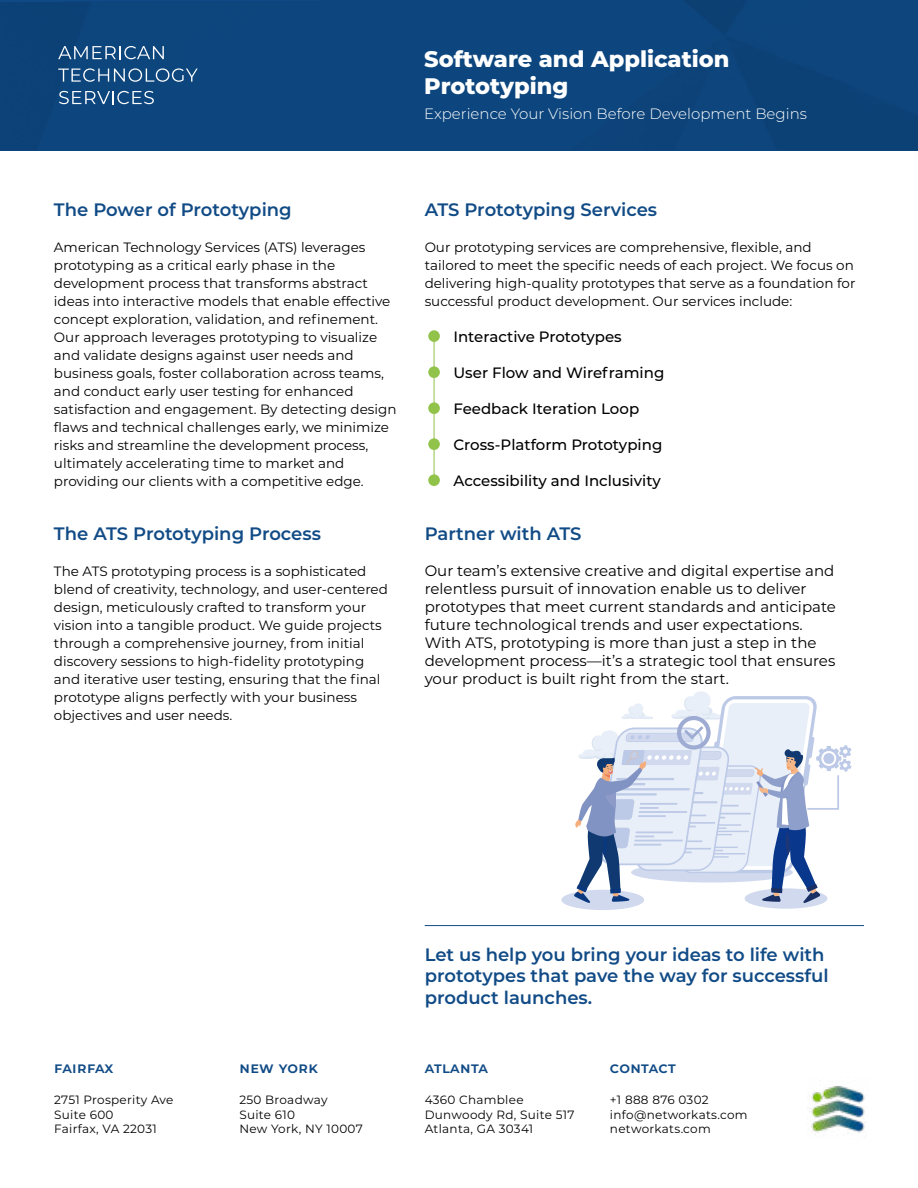
<style>
.page{position:relative;width:918px;height:1188px;background:#fff}
.page>*{position:absolute;margin:0;border:0;box-sizing:border-box;transform-origin:0 0}
.t1{font:800 22.5px/27px "Montserrat";color:#fff}
.t2{font:600 18px/21.6px "Montserrat";color:#114b86}
.t3{font:15px/18px "Montserrat";color:#000}
.t4{font:500 15px "Montserrat";color:#000}
.t5{font:300 15px "Montserrat";color:#fff}
.t6{font:600 15px "Montserrat";letter-spacing:.025em;color:#114b86}
.t7{font:13.5px/18px "Montserrat";color:#000}
.t8{font:12px/14.4px "Montserrat";letter-spacing:.025em;color:#000}
</style>
<div class="page">
<img style="left:809px;top:1086px;width:57px;height:49px">
<div style="left:0;top:0;width:918px;height:151px;background:#0d457e"></div>
<svg style="left:58px;top:46px;width:106px;height:13px"></svg>
<svg style="left:58px;top:68px;width:140px;height:14px;background:#3f6b98"></svg>
<svg style="left:59px;top:91px;width:95px;height:13px"></svg>
<div style="left:428px;top:330px;width:12px;height:12px;background:#91c24a;border-radius:50%"></div>
<div style="left:428px;top:366px;width:12px;height:12px;background:#91c24a;border-radius:50%"></div>
<div style="left:428px;top:402px;width:12px;height:12px;background:#91c24a;border-radius:50%"></div>
<div style="left:428px;top:438px;width:12px;height:12px;background:#91c24a;border-radius:50%"></div>
<div style="left:428px;top:474px;width:12px;height:12px;background:#91c24a;border-radius:50%"></div>
<hr style="left:434px;top:336px;width:1px;height:143px;background:#91c24a">
<hr style="left:425px;top:925px;width:439px;height:1px;background:#114b86">
<div style="left:561px;top:890px;width:83px;height:20px;background:#d0d9ee;border-radius:50%"></div>
<svg style="left:574px;top:691px;width:278px;height:218px"></svg>
<h1 class="t1" style="left:424px;top:44px;width:307px">Software and Application<br>Prototyping</h1>
<h2 class="t2" style="left:54px;top:198px;width:239px">The Power of Prototyping</h2>
<p class="t5" style="left:424px;top:103px;width:384px">Experience Your Vision Before Development Begins</p>
<h2 class="t2" style="left:425px;top:198px;width:234px">ATS Prototyping Services</h2>
<p class="t7" style="left:54px;top:238px;width:344px">American Technology Services (ATS) leverages prototyping as a critical early phase in the development process that transforms abstract ideas into interactive models that enable effective concept exploration, validation, and refinement.<br>Our approach leverages prototyping to visualize and validate designs against user needs and business goals, foster collaboration across teams, and conduct early user testing for enhanced satisfaction and engagement. By detecting design flaws and technical challenges early, we minimize risks and streamline the development process, ultimately accelerating time to market and providing our clients with a competitive edge.</p>
<p class="t7" style="left:425px;top:238px;width:432px">Our prototyping services are comprehensive, flexible, and tailored to meet the specific needs of each project. We focus on delivering high-quality prototypes that serve as a foundation for successful product development. Our services include:</p>
<p class="t4" style="left:453px;top:326px;width:170px">Interactive Prototypes</p>
<p class="t4" style="left:453px;top:362px;width:212px">User Flow and Wireframing</p>
<p class="t4" style="left:453px;top:398px;width:187px">Feedback Iteration Loop</p>
<p class="t4" style="left:453px;top:434px;width:210px">Cross-Platform Prototyping</p>
<p class="t4" style="left:453px;top:470px;width:209px">Accessibility and Inclusivity</p>
<h2 class="t2" style="left:54px;top:522px;width:269px">The ATS Prototyping Process</h2>
<h2 class="t2" style="left:425px;top:522px;width:158px">Partner with ATS</h2>
<p class="t7" style="left:54px;top:562px;width:335px">The ATS prototyping process is a sophisticated blend of creativity, technology, and user-centered design, meticulously crafted to transform your vision into a tangible product. We guide projects through a comprehensive journey, from initial discovery sessions to high-fidelity prototyping and iterative user testing, ensuring that the final prototype aligns perfectly with your business objectives and user needs.</p>
<p class="t3" style="left:425px;top:561px;width:413px">Our team’s extensive creative and digital expertise and relentless pursuit of innovation enable us to deliver prototypes that meet current standards and anticipate future technological trends and user expectations.<br>With ATS, prototyping is more than just a step in the development process—it’s a strategic tool that ensures your product is built right from the start.</p>
<p class="t6" style="left:54px;top:1057px;width:61px">fairfax</p>
<p class="t8" style="left:54px;top:1092px;width:121px">2751 Prosperity Ave<br>Suite 600<br>Fairfax, VA 22031</p>
<p class="t6" style="left:239px;top:1057px;width:80px">new york</p>
<p class="t8" style="left:239px;top:1092px;width:125px">250 Broadway<br>Suite 610<br>New York, NY 10007</p>
<h2 class="t2" style="left:425px;top:943px;width:405px">Let us help you bring your ideas to life with prototypes that pave the way for successful product launches.</h2>
<p class="t6" style="left:425px;top:1057px;width:65px">atlanta</p>
<p class="t8" style="left:425px;top:1092px;width:151px">4360 Chamblee<br>Dunwoody Rd, Suite 517<br>Atlanta, GA 30341</p>
<p class="t6" style="left:610px;top:1057px;width:67px">contact</p>
<p class="t8" style="left:610px;top:1092px;width:139px">+1 888 876 0302 info@networkats.com networkats.com</p>
</div>
